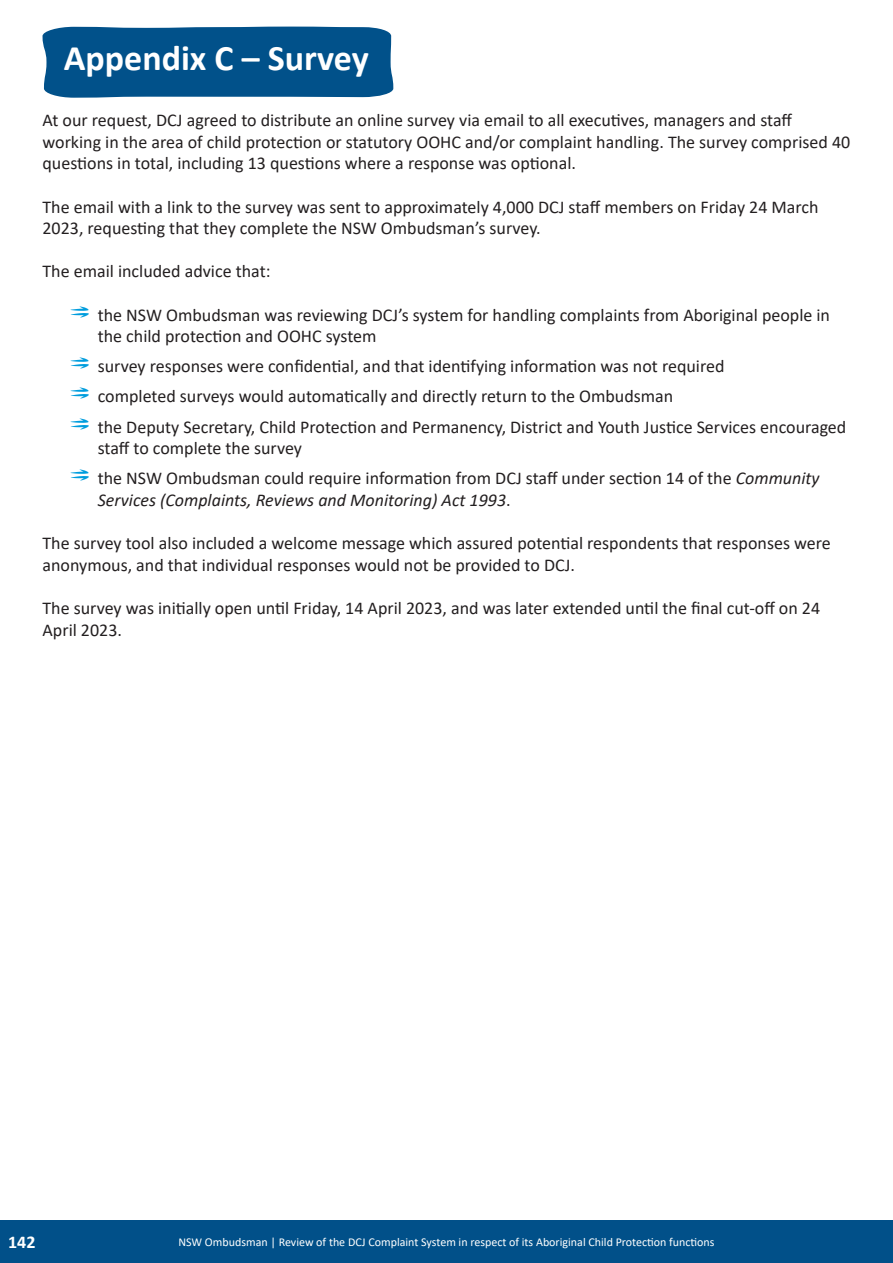
<style>
.page{position:relative;width:893px;height:1263px;background:#fff}
.page>*{position:absolute;margin:0;border:0;box-sizing:border-box;transform-origin:0 0}
.t1{font:700 36px "Calibri";color:#fff}
.t2{font:18px/21.6px "Calibri";color:#231f20}
.t3{font:700 18px "Calibri";color:#fff}
.t4{font:12px "Calibri";color:#fff}
.s1{font-family:"Tracks";color:#009ddd}
.s2{font-style:italic}
</style>
<div class="page">
<div style="left:43px;top:27px;width:350px;height:71px;background:#01518a"></div>
<div style="left:0;top:1220px;width:893px;height:43px;background:#015089"></div>
<h1 class="t1" style="left:64px;top:32px;width:306px">Appendix C – Survey</h1>
<p class="t2" style="left:43px;top:109px;width:809px">At our request, DCJ agreed to distribute an online survey via email to all executives, managers and staff working in the area of child protection or statutory OOHC and/or complaint handling. The survey comprised 40 questions in total, including 13 questions where a response was optional.</p>
<p class="t2" style="left:43px;top:195px;width:778px">The email with a link to the survey was sent to approximately 4,000 DCJ staff members on Friday 24 March<br>2023, requesting that they complete the NSW Ombudsman’s survey.</p>
<p class="t2" style="left:43px;top:260px;width:230px">The email included advice that:</p>
<p class="t2" style="left:98px;top:303px;width:734px;text-indent:-27px"><span class="s1">A</span> the NSW Ombudsman was reviewing DCJ’s system for handling complaints from Aboriginal people in the child protection and OOHC system</p>
<p class="t2" style="left:71px;top:355px;width:655px"><span class="s1">A</span> survey responses were confidential, and that identifying information was not required</p>
<p class="t2" style="left:71px;top:385px;width:604px"><span class="s1">A</span> completed surveys would automatically and directly return to the Ombudsman</p>
<p class="t2" style="left:98px;top:415px;width:750px;text-indent:-27px"><span class="s1">A</span> the Deputy Secretary, Child Protection and Permanency, District and Youth Justice Services encouraged staff to complete the survey</p>
<p class="t2" style="left:98px;top:467px;width:723px;text-indent:-27px"><span class="s1">A</span> the NSW Ombudsman could require information from DCJ staff under section 14 of the <span class="s2">Community<br>Services (Complaints, Reviews and Monitoring) Act 1993</span>.</p>
<p class="t2" style="left:43px;top:532px;width:790px">The survey tool also included a welcome message which assured potential respondents that responses were anonymous, and that individual responses would not be provided to DCJ.</p>
<p class="t2" style="left:43px;top:597px;width:779px">The survey was initially open until Friday, 14 April 2023, and was later extended until the final cut-off on 24<br>April 2023.</p>
<p class="t3" style="left:8px;top:1230px;width:29px">142</p>
<p class="t4" style="left:178px;top:1234px;width:538px">NSW Ombudsman | Review of the DCJ Complaint System in respect of its Aboriginal Child Protection functions</p>
</div>
